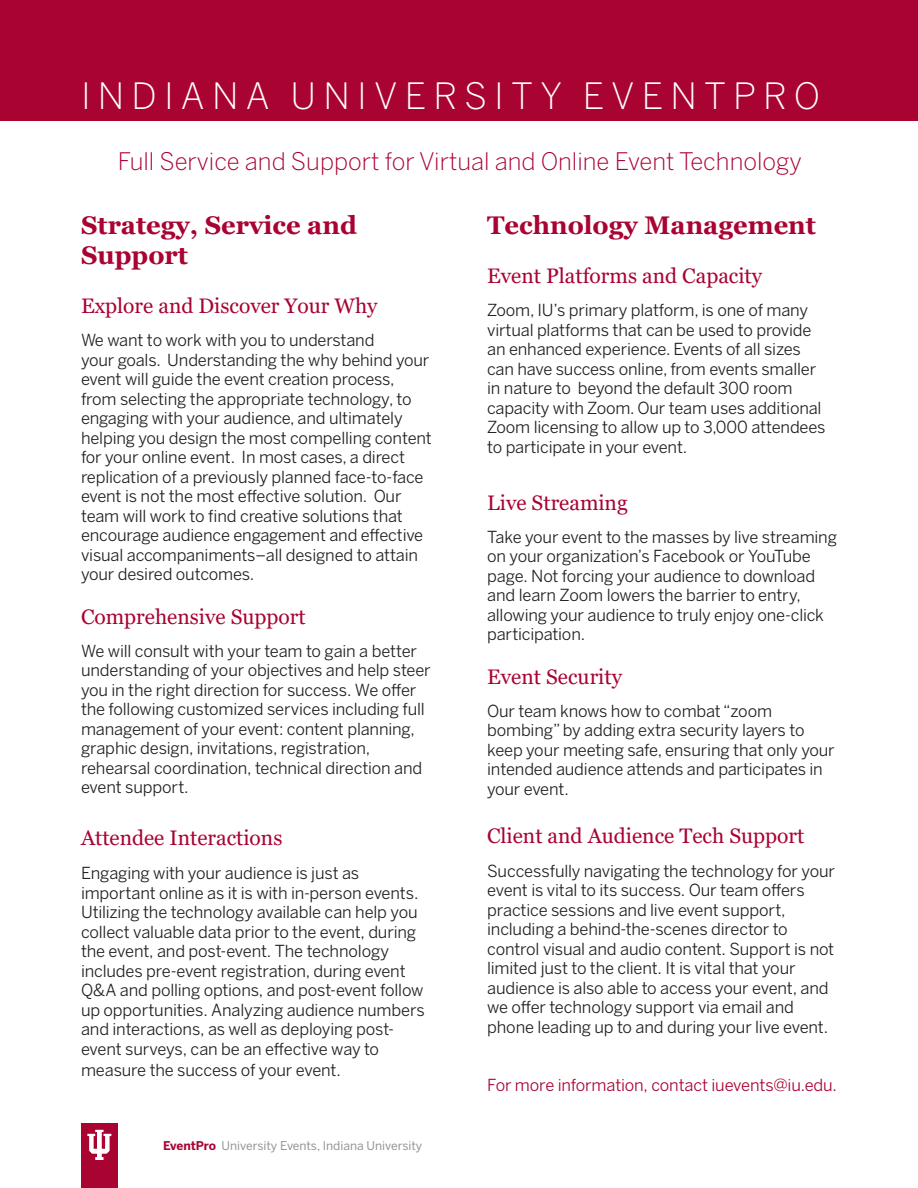
<style>
.page{position:relative;width:918px;height:1188px;background:#fff}
.page>*{position:absolute;margin:0;border:0;box-sizing:border-box;transform-origin:0 0}
.Headline_style__whit{font:300 36px "Benton Sans";letter-spacing:.2em;color:#fff}
.t1{font:700 25.5px "Georgia";color:#a90332}
.t2{font:300 24px "Benton Sans";color:#a90332}
.Headline_style__red{font:21px "Georgia";color:#a90332}
.Main_body_text{font:16.5px/19.5px "Benton Sans";letter-spacing:-.01em;color:#231f20}
.Headline_style__red-2{font:16.5px/19.5px "Benton Sans";letter-spacing:-.01em;color:#231f20}
.t3{font:16.5px "Benton Sans";letter-spacing:-.01em;color:#a90332}
.t4{font:12px "Benton Sans";color:#939598}
.s1{font-weight:700;color:#a90332}
</style>
<div class="page">
<div style="left:0;top:0;width:918px;height:122px;background:#a90332"></div>
<div style="left:81px;top:1124px;width:37px;height:64px;background:#a90332"></div>
<svg style="left:87px;top:1130px;width:24px;height:30px"></svg>
<p class="Headline_style__whit" style="left:81px;top:75px;width:741px">INDIANA UNIVERSITY EVENTPRO</p>
<p class="t2" style="left:118px;top:147px;width:686px">Full Service and Support for Virtual and Online Event Technology</p>
<p class="t1" style="left:81px;top:208px;width:277px">Strategy, Service and</p>
<p class="t1" style="left:81px;top:239px;width:108px">Support</p>
<p class="Headline_style__red" style="left:81px;top:293px;width:298px">Explore and Discover Your Why</p>
<p class="Main_body_text" style="left:81px;top:331px;width:353px">We want to work with you to understand<br>your goals. Understanding the why behind your event will guide the event creation process, from selecting the appropriate technology, to engaging with your audience, and ultimately helping you design the most compelling content for your online event. In most cases, a direct replication of a previously planned face-to-face event is not the most effective solution. Our team will work to find creative solutions that encourage audience engagement and effective visual accompaniments–all designed to attain your desired outcomes.</p>
<p class="Headline_style__red" style="left:81px;top:604px;width:226px">Comprehensive Support</p>
<p class="Main_body_text" style="left:81px;top:641px;width:351px">We will consult with your team to gain a better understanding of your objectives and help steer you in the right direction for success. We offer the following customized services including full management of your event: content planning, graphic design, invitations, registration, rehearsal coordination, technical direction and event support.</p>
<p class="Headline_style__red" style="left:81px;top:825px;width:203px">Attendee Interactions</p>
<p class="Main_body_text" style="left:81px;top:863px;width:345px">Engaging with your audience is just as important online as it is with in-person events.<br>Utilizing the technology available can help you collect valuable data prior to the event, during the event, and post-event. The technology includes pre-event registration, during event Q&amp;A and polling options, and post-event follow up opportunities. Analyzing audience numbers and interactions, as well as deploying post&shy;event surveys, can be an effective way to</p>
<p class="Main_body_text" style="left:81px;top:1061px;width:261px">measure the success of your event.</p>
<p class="t4" style="left:163px;top:1138px;width:261px"><span class="s1">EventPro</span> University Events, Indiana University</p>
<p class="t1" style="left:487px;top:209px;width:330px">Technology Management</p>
<p class="Headline_style__red" style="left:487px;top:263px;width:277px">Event Platforms and Capacity</p>
<p class="Headline_style__red-2" style="left:487px;top:300px;width:340px">Zoom, IU’s primary platform, is one of many virtual platforms that can be used to provide an enhanced experience. Events of all sizes can have success online, from events smaller in nature to beyond the default 300 room capacity with Zoom. Our team uses additional Zoom licensing to allow up to 3,000 attendees to participate in your event.</p>
<p class="Headline_style__red" style="left:487px;top:490px;width:142px">Live Streaming</p>
<p class="Main_body_text" style="left:487px;top:527px;width:351px">Take your event to the masses by live streaming on your organization’s Facebook or YouTube page. Not forcing your audience to download and learn Zoom lowers the barrier to entry, allowing your audience to truly enjoy one-click participation.</p>
<p class="Headline_style__red" style="left:487px;top:664px;width:136px">Event Security</p>
<p class="Main_body_text" style="left:487px;top:701px;width:349px">Our team knows how to combat “zoom bombing” by adding extra security layers to keep your meeting safe, ensuring that only your intended audience attends and participates in your event.</p>
<p class="Headline_style__red" style="left:487px;top:823px;width:319px">Client and Audience Tech Support</p>
<p class="Main_body_text" style="left:487px;top:861px;width:349px">Successfully navigating the technology for your event is vital to its success. Our team offers practice sessions and live event support, including a behind-the-scenes director to control visual and audio content. Support is not limited just to the client. It is vital that your audience is also able to access your event, and we offer technology support via email and phone leading up to and during your live event.</p>
<p class="t3" style="left:487px;top:1075px;width:351px">For more information, contact iuevents@iu.edu.</p>
</div>
